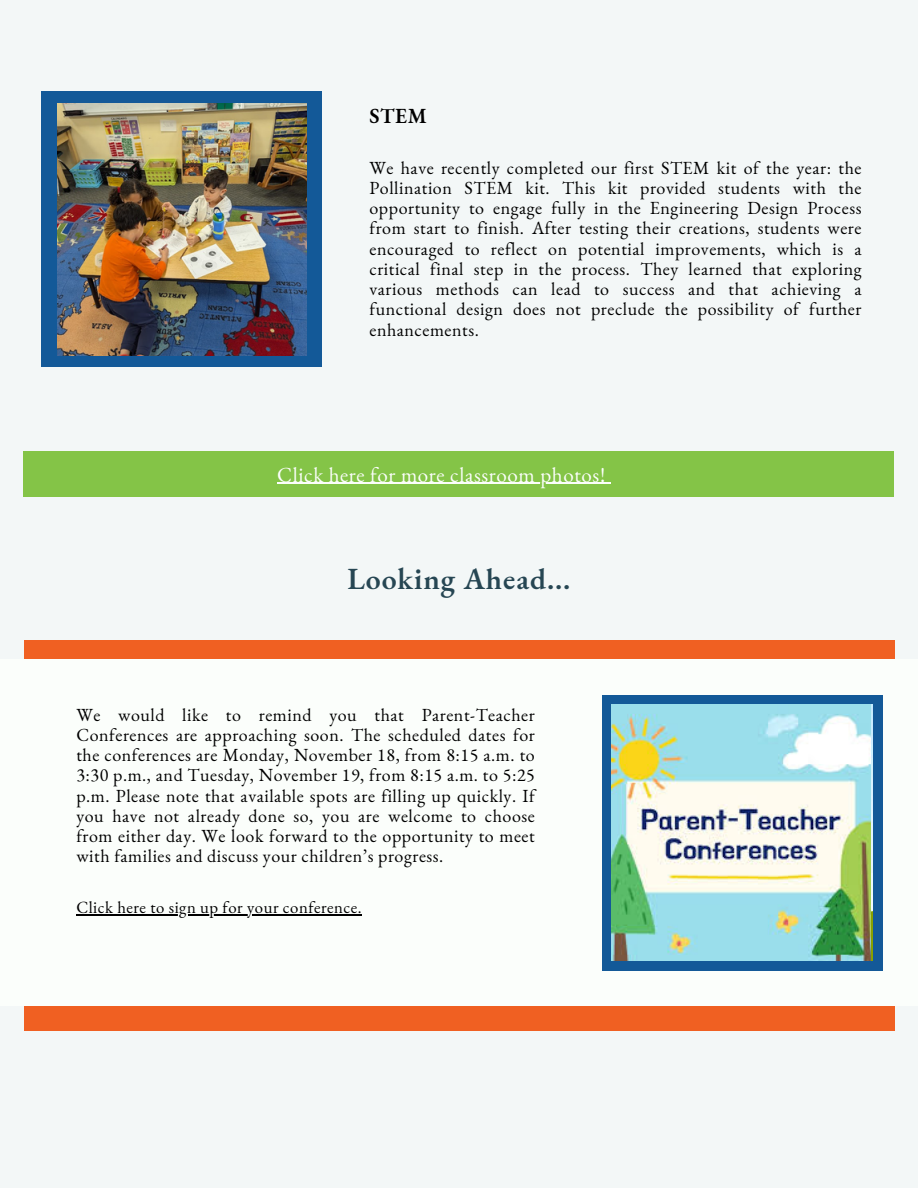
<style>
.page{position:relative;width:918px;height:1188px;background:#f3f7f7}
.page>*{position:absolute;margin:0;border:0;box-sizing:border-box;transform-origin:0 0}
.t1{font:600 30px "EB Garamond";letter-spacing:.03em;color:#264653}
.t2{font:21px "EB Garamond";letter-spacing:.03em;color:#fbfefb}
.t3{font:600 21px "EB Garamond";color:#000}
.t4{font:18px/20.2px "EB Garamond";letter-spacing:.03em;color:#000;text-align:justify}
.t5{font:16.65px "EB Garamond";letter-spacing:.03em;color:#000}
</style>
<div class="page">
<div style="left:24px;top:451px;width:870px;height:46px;background:#84c447"></div>
<div style="left:41px;top:91px;width:281px;height:276px;background:#135998"></div>
<img style="left:57px;top:103px;width:249px;height:252px">
<div style="left:24px;top:640px;width:870px;height:390px;background:#f06022"></div>
<div style="left:0;top:660px;width:918px;height:346px;background:#fbfefb"></div>
<div style="left:602px;top:695px;width:281px;height:276px;background:#135998"></div>
<img style="left:612px;top:704px;width:259px;height:257px">
<hr style="left:277px;top:483px;width:329px;height:1px;background:#fbfefb">
<hr style="left:76px;top:914px;width:286px;height:2px;background:#000">
<p class="t3" style="left:369px;top:102px;width:59px">STEM</p>
<p class="t4" style="left:369px;top:157px;width:494px">We have recently completed our first STEM kit of the year: the Pollination STEM kit. This kit provided students with the opportunity to engage fully in the Engineering Design Process from start to finish. After testing their creations, students were encouraged to reflect on potential improvements, which is a critical final step in the process. They learned that exploring various methods can lead to success and that achieving a functional design does not preclude the possibility of further enhancements.</p>
<h2 class="t2" style="left:277px;top:460px;width:330px">Click here for more classroom photos!</h2>
<h3 class="t1" style="left:347px;top:559px;width:225px">Looking Ahead...</h3>
<p class="t4" style="left:76px;top:704px;width:460px">We would like to remind you that Parent-Teacher Conferences are approaching soon. The scheduled dates for the conferences are Monday, November 18, from 8:15 a.m. to 3:30 p.m., and Tuesday, November 19, from 8:15 a.m. to 5:25 p.m. Please note that available spots are filling up quickly. If you have not already done so, you are welcome to choose from either day. We look forward to the opportunity to meet with families and discuss your children’s progress.</p>
<h1 class="t5" style="left:76px;top:896px;width:287px">Click here to sign up for your conference.</h1>
</div>
